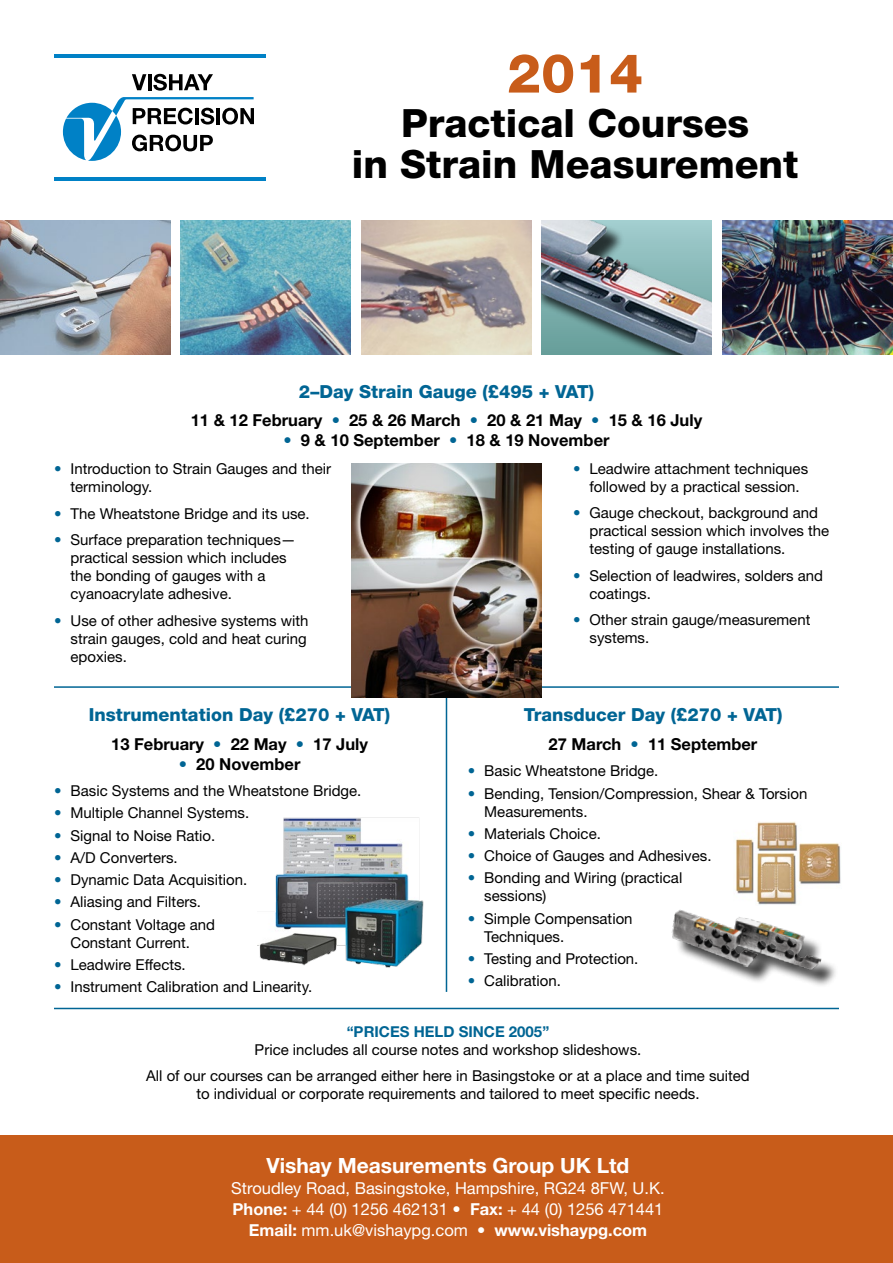
<style>
.page{position:relative;width:893px;height:1263px;background:#fff}
.page>*{position:absolute;margin:0;border:0;box-sizing:border-box;transform-origin:0 0}
.year{font:800 54px "Helvetica Neue LT Std";color:#c85c1a}
.Heading{font:800 39px "Helvetica Neue LT Std";color:#000}
.paragraph_centered{font:700 21px "Helvetica Neue LT Std";color:#fff}
.workshop_heading{font:800 18px "Helvetica Neue LT Std";color:#006594}
.paragraph_centered-2{font:16.5px/21px "Helvetica Neue LT Std";color:#fff;text-align:center}
.dates{font:700 16.5px "Helvetica Neue LT Std";color:#000}
.bullet_points{font:15px/18px "Helvetica Neue LT Std";color:#000}
.bullet_points_right{font:15px/18px "Helvetica Neue LT Std";color:#000}
.paragraph_centered-3{font:15px/18px "Helvetica Neue LT Std";color:#000;text-align:center}
.s1{color:#006594}
.s2{font-weight:700;color:#006594}
.s3{font-weight:700}
</style>
<div class="page">
<hr style="left:54px;top:1008px;width:785px;height:1px;background:#006594">
<div style="left:0;top:1135px;width:893px;height:128px;background:#c85c1a"></div>
<svg style="left:63px;top:97px;width:191px;height:64px"></svg>
<svg style="left:132px;top:74px;width:14px;height:16px"></svg>
<hr style="left:148px;top:74px;width:3px;height:16px;background:#000">
<svg style="left:153px;top:74px;width:60px;height:17px"></svg>
<hr style="left:54px;top:54px;width:211px;height:3px;background:#0081c6">
<hr style="left:54px;top:177px;width:211px;height:3px;background:#0081c6">
<img style="left:258px;top:817px;width:166px;height:151px">
<img style="left:723px;top:220px;width:170px;height:134px">
<img style="left:361px;top:220px;width:170px;height:134px">
<img style="left:0;top:220px;width:170px;height:134px">
<img style="left:180px;top:220px;width:170px;height:134px">
<img style="left:735px;top:821px;width:106px;height:84px">
<div style="left:676px;top:914px;width:163px;height:74px;background:#000;opacity:.75"></div>
<img style="left:671px;top:909px;width:155px;height:70px">
<img style="left:542px;top:220px;width:170px;height:134px">
<hr style="left:54px;top:686px;width:785px;height:2px;background:#006594">
<hr style="left:446px;top:690px;width:1px;height:302px;background:#006594">
<img style="left:351px;top:463px;width:191px;height:234px">
<p class="year" style="left:507px;top:41px;width:138px">2014</p>
<p class="Heading" style="left:401px;top:100px;width:350px">Practical Courses</p>
<p class="Heading" style="left:352px;top:141px;width:448px">in Strain Measurement</p>
<p class="workshop_heading" style="left:299px;top:381px;width:296px">2–Day Strain Gauge (£495 + VAT)</p>
<p class="dates" style="left:191px;top:410px;width:513px">11 &amp; 12 February <span class="s1">•</span> 25 &amp; 26 March <span class="s1">•</span> 20 &amp; 21 May <span class="s1">•</span> 15 &amp; 16 July</p>
<p class="dates" style="left:283px;top:430px;width:328px"><span class="s1">•</span> 9 &amp; 10 September <span class="s1">•</span> 18 &amp; 19 November</p>
<p class="bullet_points" style="left:70px;top:460px;width:262px;text-indent:-16px"><span class="s1">•</span> Introduction to Strain Gauges and their terminology.</p>
<p class="bullet_points" style="left:54px;top:504px;width:257px"><span class="s1">•</span> The Wheatstone Bridge and its use.</p>
<p class="bullet_points" style="left:70px;top:531px;width:227px;text-indent:-16px"><span class="s1">•</span> Surface preparation techniques— practical session which includes the bonding of gauges with a cyanoacrylate adhesive.</p>
<p class="bullet_points" style="left:70px;top:611px;width:240px;text-indent:-16px"><span class="s1">•</span> Use of other adhesive systems with strain gauges, cold and heat curing epoxies.</p>
<p class="bullet_points" style="left:573px;top:459px;width:237px;text-align:center"><span class="s1">•</span> Leadwire attachment techniques followed by a practical session.</p>
<p class="bullet_points" style="left:589px;top:504px;width:241px;text-indent:-16px"><span class="s1">•</span> Gauge checkout, background and practical session which involves the testing of gauge installations.</p>
<p class="bullet_points" style="left:589px;top:566px;width:235px;text-indent:-16px"><span class="s1">•</span> Selection of leadwires, solders and coatings.</p>
<p class="bullet_points" style="left:589px;top:611px;width:222px;text-indent:-16px"><span class="s1">•</span> Other strain gauge/measurement systems.</p>
<p class="workshop_heading" style="left:89px;top:704px;width:303px">Instrumentation Day (£270 + VAT)</p>
<p class="dates" style="left:111px;top:734px;width:258px">13 February <span class="s1">•</span> 22 May <span class="s1">•</span> 17 July</p>
<p class="dates" style="left:179px;top:753px;width:123px"><span class="s1">•</span> 20 November</p>
<p class="bullet_points_right" style="left:54px;top:781px;width:309px"><span class="s1">•</span> Basic Systems and the Wheatstone Bridge.</p>
<p class="bullet_points_right" style="left:54px;top:804px;width:197px"><span class="s1">•</span> Multiple Channel Systems.</p>
<p class="bullet_points_right" style="left:54px;top:826px;width:163px"><span class="s1">•</span> Signal to Noise Ratio.</p>
<p class="bullet_points_right" style="left:54px;top:848px;width:125px"><span class="s1">•</span> A/D Converters.</p>
<p class="bullet_points_right" style="left:54px;top:870px;width:195px"><span class="s1">•</span> Dynamic Data Acquisition.</p>
<p class="bullet_points_right" style="left:54px;top:893px;width:149px"><span class="s1">•</span> Aliasing and Filters.</p>
<p class="bullet_points_right" style="left:54px;top:915px;width:162px;text-align:center"><span class="s1">•</span> Constant Voltage and<br>Constant Current.</p>
<p class="bullet_points_right" style="left:54px;top:955px;width:133px"><span class="s1">•</span> Leadwire Effects.</p>
<p class="bullet_points_right" style="left:54px;top:977px;width:260px"><span class="s1">•</span> Instrument Calibration and Linearity.</p>
<p class="workshop_heading" style="left:524px;top:704px;width:260px">Transducer Day (£270 + VAT)</p>
<p class="dates" style="left:549px;top:734px;width:210px">27 March <span class="s1">•</span> 11 September</p>
<p class="bullet_points_right" style="left:468px;top:762px;width:192px"><span class="s1">•</span> Basic Wheatstone Bridge.</p>
<p class="bullet_points_right" style="left:484px;top:784px;width:325px;text-indent:-16px"><span class="s1">•</span> Bending, Tension/Compression, Shear &amp; Torsion<br>Measurements.</p>
<p class="bullet_points_right" style="left:468px;top:824px;width:135px"><span class="s1">•</span> Materials Choice.</p>
<p class="bullet_points_right" style="left:468px;top:846px;width:245px"><span class="s1">•</span> Choice of Gauges and Adhesives.</p>
<p class="bullet_points_right" style="left:484px;top:869px;width:200px;text-indent:-16px"><span class="s1">•</span> Bonding and Wiring (practical sessions)</p>
<p class="bullet_points_right" style="left:484px;top:909px;width:150px;text-indent:-16px"><span class="s1">•</span> Simple Compensation<br>Techniques.</p>
<p class="bullet_points_right" style="left:468px;top:949px;width:172px"><span class="s1">•</span> Testing and Protection.</p>
<p class="bullet_points_right" style="left:468px;top:971px;width:95px"><span class="s1">•</span> Calibration.</p>
<p class="paragraph_centered-3" style="left:255px;top:1022px;width:388px"><span class="s2">“PRICES HELD SINCE 2005”<br></span>Price includes all course notes and workshop slideshows.</p>
<p class="paragraph_centered-3" style="left:146px;top:1067px;width:605px">All of our courses can be arranged either here in Basingstoke or at a place and time suited to individual or corporate requirements and tailored to meet specific needs.</p>
<p class="paragraph_centered" style="left:267px;top:1153px;width:364px">Vishay Measurements Group UK Ltd</p>
<p class="paragraph_centered-2" style="left:231px;top:1178px;width:435px">Stroudley Road, Basingstoke, Hampshire, RG24 8FW, U.K.<br><span class="s3">Phone:</span> + 44 (0) 1256 462131 • <span class="s3">Fax:</span> + 44 (0) 1256 471441<br><span class="s3">Email:</span> mm.uk@vishaypg.com • <span class="s3">www.vishaypg.com</span></p>
</div>
